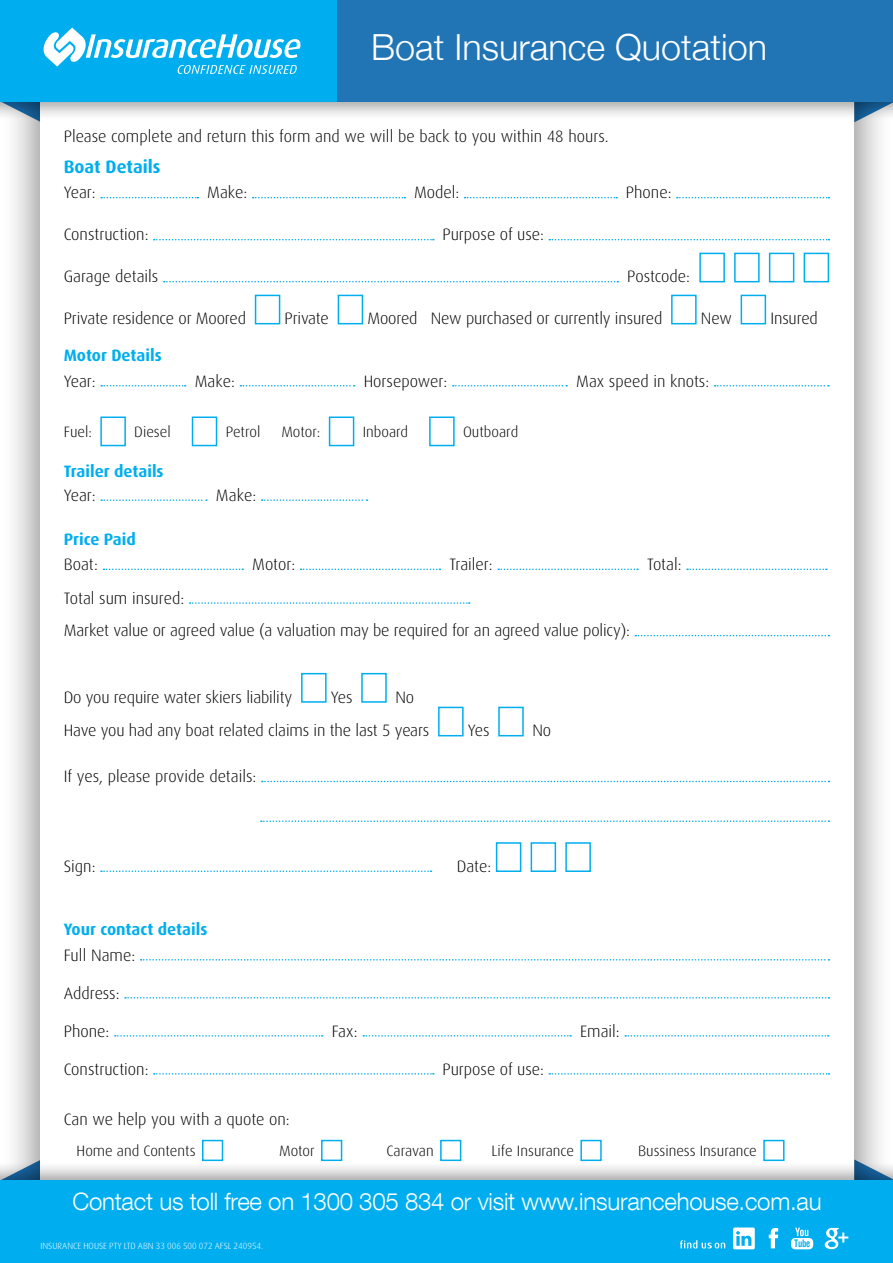
<style>
.page{position:relative;width:893px;height:1263px;background:#fff}
.page>*{position:absolute;margin:0;border:0;box-sizing:border-box;transform-origin:0 0}
.t1{font:300 36px "Helvetica Neue";color:#fff}
.t2{font:300 24px "Helvetica Neue LT Com";letter-spacing:-.01em;color:#fff}
.t3{font:700 18px "Dax";color:#00aeef}
.t4{font:300 16.5px/32.5px "Dax";letter-spacing:-.01em;color:#000}
.t5{font:700 16.5px "Dax";color:#00aeef}
.t6{font:300 15px "Dax";color:#000}
.t7{font:300 9px "Dax";color:#fff}
</style>
<div class="page">
<div style="left:0;top:0;width:893px;height:1263px;background:#000;opacity:.4"></div>
<div style="left:40px;top:0;width:813px;height:1263px;background:#fff"></div>
<div style="left:0;top:1160px;width:893px;height:75px;background:#000;opacity:.4"></div>
<div style="left:0;top:53px;width:893px;height:68px;background:#000;opacity:.4"></div>
<div style="left:0;top:1180px;width:893px;height:83px;background:#00aeef"></div>
<div style="left:0;top:0;width:337px;height:101px;background:#00aeef"></div>
<div style="left:337px;top:0;width:556px;height:101px;background:#2175b5"></div>
<svg style="left:43px;top:28px;width:258px;height:46px"></svg>
<svg style="left:733px;top:1227px;width:22px;height:22px"></svg>
<svg style="left:769px;top:1228px;width:9px;height:20px"></svg>
<svg style="left:680px;top:1240px;width:45px;height:8px"></svg>
<svg style="left:825px;top:1228px;width:23px;height:21px"></svg>
<svg style="left:791px;top:1228px;width:22px;height:21px"></svg>
<svg style="left:101px;top:197px;width:97px;height:1px"></svg>
<svg style="left:253px;top:197px;width:152px;height:1px"></svg>
<svg style="left:465px;top:197px;width:152px;height:1px"></svg>
<svg style="left:677px;top:197px;width:152px;height:1px"></svg>
<svg style="left:154px;top:239px;width:280px;height:1px"></svg>
<svg style="left:549px;top:239px;width:280px;height:1px"></svg>
<svg style="left:164px;top:281px;width:454px;height:1px"></svg>
<div style="left:699px;top:253px;width:26px;height:29px;border:2px solid #00aeef"></div>
<div style="left:734px;top:253px;width:26px;height:29px;border:2px solid #00aeef"></div>
<div style="left:769px;top:253px;width:25px;height:29px;border:2px solid #00aeef"></div>
<div style="left:804px;top:253px;width:25px;height:29px;border:2px solid #00aeef"></div>
<div style="left:255px;top:295px;width:25px;height:29px;border:2px solid #00aeef"></div>
<div style="left:338px;top:295px;width:25px;height:29px;border:2px solid #00aeef"></div>
<div style="left:671px;top:295px;width:26px;height:29px;border:2px solid #00aeef"></div>
<div style="left:741px;top:295px;width:25px;height:29px;border:2px solid #00aeef"></div>
<svg style="left:101px;top:385px;width:85px;height:1px"></svg>
<svg style="left:240px;top:385px;width:115px;height:1px"></svg>
<svg style="left:453px;top:385px;width:114px;height:1px"></svg>
<svg style="left:715px;top:385px;width:114px;height:1px"></svg>
<div style="left:100px;top:416px;width:26px;height:30px;border:2px solid #00aeef"></div>
<div style="left:192px;top:416px;width:25px;height:30px;border:2px solid #00aeef"></div>
<div style="left:329px;top:416px;width:25px;height:30px;border:2px solid #00aeef"></div>
<div style="left:429px;top:416px;width:26px;height:30px;border:2px solid #00aeef"></div>
<svg style="left:101px;top:499px;width:106px;height:2px"></svg>
<svg style="left:262px;top:499px;width:105px;height:2px"></svg>
<svg style="left:103px;top:568px;width:140px;height:2px"></svg>
<svg style="left:301px;top:568px;width:139px;height:2px"></svg>
<svg style="left:498px;top:568px;width:140px;height:2px"></svg>
<svg style="left:687px;top:568px;width:140px;height:2px"></svg>
<svg style="left:190px;top:602px;width:280px;height:2px"></svg>
<svg style="left:635px;top:635px;width:194px;height:1px"></svg>
<div style="left:301px;top:673px;width:26px;height:30px;border:2px solid #00aeef"></div>
<div style="left:361px;top:673px;width:26px;height:30px;border:2px solid #00aeef"></div>
<div style="left:438px;top:707px;width:26px;height:29px;border:2px solid #00aeef"></div>
<div style="left:498px;top:707px;width:26px;height:29px;border:2px solid #00aeef"></div>
<svg style="left:262px;top:781px;width:567px;height:1px"></svg>
<svg style="left:261px;top:820px;width:568px;height:2px"></svg>
<svg style="left:101px;top:870px;width:330px;height:2px"></svg>
<div style="left:496px;top:842px;width:25px;height:30px;border:2px solid #00aeef"></div>
<div style="left:531px;top:842px;width:25px;height:30px;border:2px solid #00aeef"></div>
<div style="left:565px;top:842px;width:26px;height:30px;border:2px solid #00aeef"></div>
<svg style="left:141px;top:959px;width:688px;height:1px"></svg>
<svg style="left:125px;top:997px;width:704px;height:1px"></svg>
<svg style="left:115px;top:1035px;width:208px;height:1px"></svg>
<svg style="left:363px;top:1035px;width:208px;height:1px"></svg>
<svg style="left:625px;top:1035px;width:204px;height:1px"></svg>
<svg style="left:154px;top:1073px;width:280px;height:1px"></svg>
<svg style="left:549px;top:1073px;width:280px;height:1px"></svg>
<div style="left:202px;top:1140px;width:21px;height:21px;background:#fff;border:2px solid #00aeef"></div>
<div style="left:321px;top:1140px;width:21px;height:21px;background:#fff;border:2px solid #00aeef"></div>
<div style="left:440px;top:1140px;width:21px;height:21px;background:#fff;border:2px solid #00aeef"></div>
<div style="left:580px;top:1140px;width:22px;height:21px;background:#fff;border:2px solid #00aeef"></div>
<div style="left:763px;top:1140px;width:21px;height:21px;background:#fff;border:2px solid #00aeef"></div>
<h1 class="t1" style="left:371px;top:18px;width:398px">Boat Insurance Quotation</h1>
<p class="t4" style="left:64px;top:120px;width:546px">Please complete and return this form and we will be back to you within 48 hours.</p>
<p class="t3" style="left:64px;top:157px;width:98px">Boat Details</p>
<p class="t4" style="left:64px;top:177px;width:34px">Year:</p>
<p class="t4" style="left:207px;top:177px;width:42px">Make:</p>
<p class="t4" style="left:414px;top:177px;width:47px">Model:</p>
<p class="t4" style="left:626px;top:177px;width:47px">Phone:</p>
<p class="t4" style="left:64px;top:219px;width:86px">Construction:</p>
<p class="t4" style="left:442px;top:219px;width:103px">Purpose of use:</p>
<p class="t4" style="left:64px;top:261px;width:96px">Garage details</p>
<p class="t4" style="left:627px;top:261px;width:64px">Postcode:</p>
<p class="t4" style="left:64px;top:303px;width:184px">Private residence or Moored</p>
<p class="t4" style="left:285px;top:303px;width:46px">Private</p>
<p class="t4" style="left:367px;top:303px;width:296px">Moored New purchased or currently insured</p>
<p class="t4" style="left:701px;top:303px;width:32px">New</p>
<p class="t4" style="left:770px;top:303px;width:49px">Insured</p>
<p class="t5" style="left:64px;top:346px;width:99px">Motor Details</p>
<p class="t4" style="left:64px;top:365px;width:34px">Year:</p>
<p class="t4" style="left:195px;top:365px;width:42px">Make:</p>
<p class="t4" style="left:364px;top:365px;width:85px">Horsepower:</p>
<p class="t4" style="left:576px;top:365px;width:135px">Max speed in knots:</p>
<p class="t6" style="left:64px;top:424px;width:30px">Fuel:</p>
<p class="t6" style="left:134px;top:424px;width:38px">Diesel</p>
<p class="t6" style="left:226px;top:424px;width:36px">Petrol</p>
<p class="t6" style="left:281px;top:424px;width:41px">Motor:</p>
<p class="t6" style="left:363px;top:424px;width:47px">Inboard</p>
<p class="t6" style="left:463px;top:424px;width:57px">Outboard</p>
<p class="t5" style="left:64px;top:462px;width:101px">Trailer details</p>
<p class="t4" style="left:64px;top:479px;width:34px">Year:</p>
<p class="t4" style="left:216px;top:479px;width:42px">Make:</p>
<p class="t5" style="left:64px;top:530px;width:74px">Price Paid</p>
<p class="t4" style="left:64px;top:548px;width:36px">Boat:</p>
<p class="t4" style="left:252px;top:548px;width:44px">Motor:</p>
<p class="t4" style="left:449px;top:548px;width:45px">Trailer:</p>
<p class="t4" style="left:647px;top:548px;width:36px">Total:</p>
<p class="t4" style="left:64px;top:582px;width:568px">Total sum insured:<br>Market value or agreed value (a valuation may be required for an agreed value policy):</p>
<p class="t4" style="left:64px;top:681px;width:230px">Do you require water skiers liability</p>
<p class="t4" style="left:331px;top:681px;width:23px">Yes</p>
<p class="t4" style="left:64px;top:680px;width:367px;line-height:33.8px;text-indent:332px">No<br>Have you had any boat related claims in the last 5 years</p>
<p class="t4" style="left:64px;top:760px;width:194px">If yes, please provide details:</p>
<p class="t4" style="left:468px;top:715px;width:23px">Yes</p>
<p class="t4" style="left:532px;top:715px;width:20px">No</p>
<p class="t4" style="left:64px;top:850px;width:33px">Sign:</p>
<p class="t4" style="left:431px;top:850px;width:11px">D</p>
<p class="t4" style="left:466px;top:850px;width:26px">ate:</p>
<p class="t5" style="left:64px;top:920px;width:145px">Your contact details</p>
<p class="t4" style="left:64px;top:939px;width:73px">Full Name:</p>
<p class="t4" style="left:64px;top:977px;width:57px">Address:</p>
<p class="t4" style="left:64px;top:1015px;width:47px">Phone:</p>
<p class="t4" style="left:332px;top:1015px;width:28px">Fax:</p>
<p class="t4" style="left:580px;top:1015px;width:41px">Email:</p>
<p class="t4" style="left:64px;top:1053px;width:86px">Construction:</p>
<p class="t4" style="left:442px;top:1053px;width:103px">Purpose of use:</p>
<p class="t4" style="left:64px;top:1103px;width:228px">Can we help you with a quote on:</p>
<p class="t6" style="left:77px;top:1143px;width:120px">Home and Contents</p>
<p class="t6" style="left:279px;top:1143px;width:37px">Motor</p>
<p class="t6" style="left:387px;top:1143px;width:49px">Caravan</p>
<p class="t6" style="left:492px;top:1143px;width:84px">Life Insurance</p>
<p class="t6" style="left:638px;top:1143px;width:120px">Bussiness Insurance</p>
<h2 class="t2" style="left:72px;top:1187px;width:751px">Contact us toll free on 1300 305 834 or visit www.insurancehouse.com.au</h2>
<p class="t7" style="left:40px;top:1241px;width:224px">Insurance House Pty Ltd ABN 33 006 500 072 AFSL 240954.</p>
</div>
